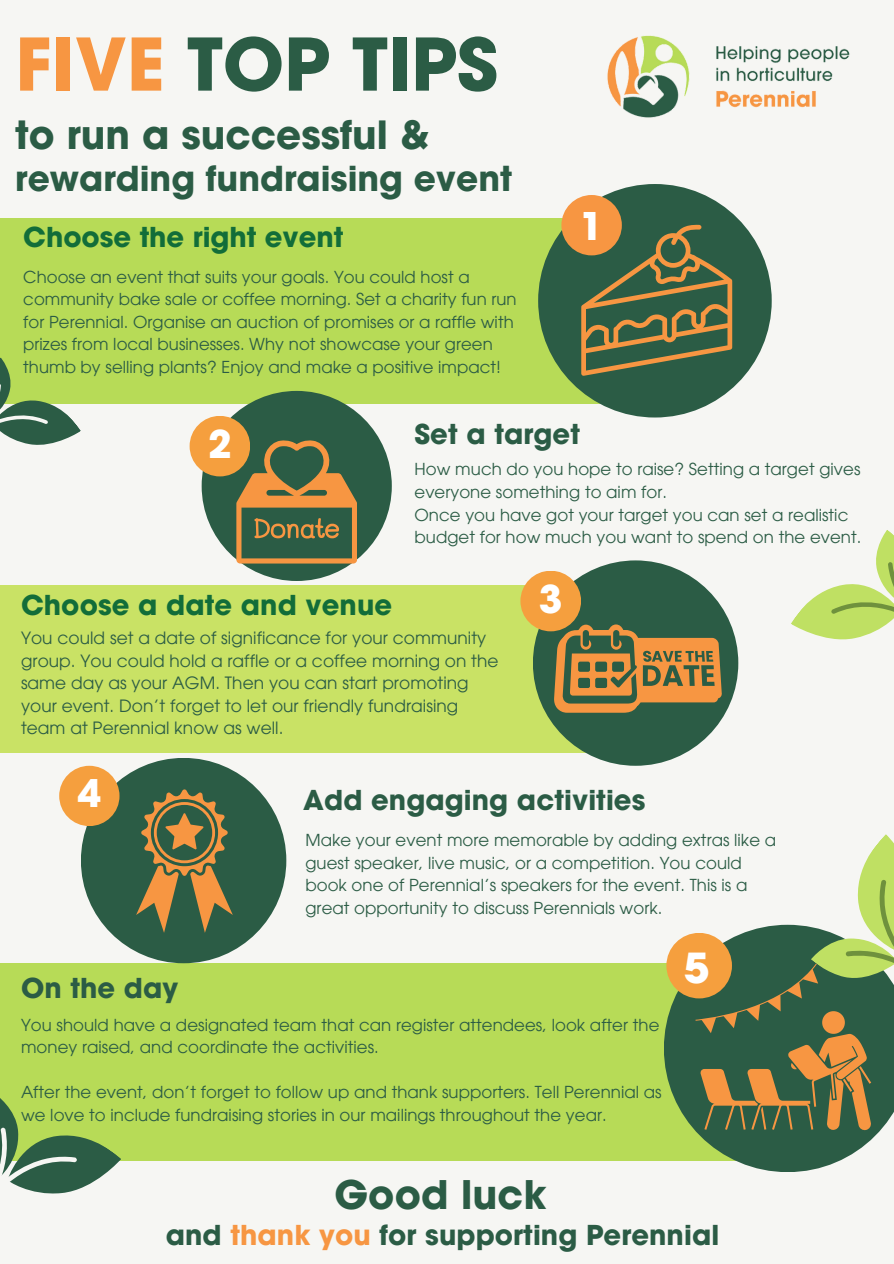
<style>
.page{position:relative;width:894px;height:1264px;background:#fff}
.page>*{position:absolute;margin:0;border:0;box-sizing:border-box;transform-origin:0 0}
.t1{font:700 71.85px "ITC Avant Garde Pro";color:#2b5c45}
.t2{font:700 41.4px "ITC Avant Garde Pro";color:#fff}
.t3{font:700 39.3px "ITC Avant Garde Pro";letter-spacing:.005em;color:#2b5c45}
.t4{font:700 38.85px "ITC Avant Garde Pro";color:#2b5c45}
.t5{font:700 38.25px "ITC Avant Garde Pro";color:#fff}
.t6{font:700 38.1px "ITC Avant Garde Pro";color:#fff}
.t7{font:700 34.35px "ITC Avant Garde Pro";color:#2b5c45}
.t8{font:700 27.45px "ITC Avant Garde Pro";letter-spacing:.005em;color:#2b5c45}
.t9{font:700 27.45px "ITC Avant Garde Pro";color:#126d39}
.t10{font:16.95px/22.5px "ITC Avant Garde Pro";letter-spacing:.005em;color:#2b5c45}
.t11{font:16.5px/22.5px "ITC Avant Garde Pro";letter-spacing:.005em;color:#2b5c45}
.s1{color:#f79642}
</style>
<div class="page">
<div style="left:0;top:0;width:893px;height:1263px;background:#f6f6f3"></div>
<div style="left:0;top:963px;width:818px;height:197px;background:#b7db57"></div>
<svg style="left:663px;top:983px;width:218px;height:189px;fill:#2b5c45"></svg>
<div style="left:0;top:218px;width:621px;height:185px;background:#b7db57"></div>
<div style="left:0;top:585px;width:602px;height:168px;background:#c9e265"></div>
<div style="left:532px;top:560px;width:206px;height:205px;background:#2b5c45;border-radius:50%"></div>
<div style="left:81px;top:758px;width:205px;height:205px;background:#2b5c45;border-radius:50%"></div>
<div style="left:538px;top:184px;width:233px;height:233px;background:#2b5c45;border-radius:50%"></div>
<svg style="left:791px;top:530px;width:102px;height:110px"></svg>
<svg style="left:0;top:357px;width:81px;height:88px"></svg>
<svg style="left:0;top:1098px;width:122px;height:96px"></svg>
<div style="left:201px;top:391px;width:190px;height:190px;background:#2b5c45;border-radius:50%"></div>
<div style="left:189px;top:416px;width:61px;height:60px;background:#f59f3e;border-radius:50%"></div>
<svg style="left:236px;top:439px;width:121px;height:124px"></svg>
<svg style="left:553px;top:624px;width:169px;height:88px"></svg>
<svg style="left:136px;top:789px;width:97px;height:143px"></svg>
<svg style="left:695px;top:834px;width:198px;height:296px"></svg>
<img style="left:607px;top:35px;width:243px;height:83px">
<svg style="left:581px;top:225px;width:151px;height:150px"></svg>
<div style="left:561px;top:195px;width:60px;height:60px;background:#f79642;border-radius:50%"></div>
<div style="left:520px;top:570px;width:61px;height:61px;background:#f59f3e;border-radius:50%"></div>
<div style="left:59px;top:765px;width:60px;height:61px;background:#f59f3e;border-radius:50%"></div>
<div style="left:666px;top:932px;width:65px;height:66px;background:#f59f3e;border-radius:50%"></div>
<h1 class="t1" style="left:15px;top:37px;width:484px"><span class="s1">FIVE</span> TOP TIPS</h1>
<h3 class="t4" style="left:15px;top:120px;width:415px">to run a successful &amp;</h3>
<h3 class="t7" style="left:15px;top:165px;width:498px">rewarding fundraising event</h3>
<p class="t9" style="left:23px;top:227px;width:321px">Choose the right event</p>
<p class="t11" style="left:23px;top:268px;width:495px">Choose an event that suits your goals. You could host a community bake sale or coffee morning. Set a charity fun run for Perennial. Organise an auction of promises or a raffle with prizes from local businesses. Why not showcase your green thumb by selling plants? Enjoy and make a positive impact!</p>
<h2 class="t6" style="left:579px;top:212px;width:25px">1</h2>
<p class="t5" style="left:208px;top:429px;width:25px">2</p>
<p class="t9" style="left:21px;top:594px;width:372px">Choose a date and venue</p>
<p class="t8" style="left:414px;top:424px;width:167px">Set a target</p>
<h2 class="t11" style="left:414px;top:460px;width:447px">How much do you hope to raise? Setting a target gives everyone something to aim for.</h2>
<p class="t11" style="left:414px;top:505px;width:448px">Once you have got your target you can set a realistic budget for how much you want to spend on the event.</p>
<p class="t5" style="left:538px;top:584px;width:25px">3</p>
<p class="t10" style="left:21px;top:629px;width:479px">You could set a date of significance for your community group. You could hold a raffle or a coffee morning on the same day as your AGM. Then you can start promoting your event. Don’t forget to let our friendly fundraising team at Perennial know as well.</p>
<p class="t6" style="left:78px;top:779px;width:25px">4</p>
<h2 class="t8" style="left:21px;top:977px;width:159px">On the day</h2>
<p class="t8" style="left:303px;top:790px;width:343px">Add engaging activities</p>
<p class="t11" style="left:305px;top:831px;width:472px">Make your event more memorable by adding extras like a guest speaker, live music, or a competition. You could book one of Perennial’s speakers for the event. This is a great opportunity to discuss Perennials work.</p>
<p class="t2" style="left:683px;top:952px;width:27px">5</p>
<p class="t11" style="left:21px;top:1015px;width:639px">You should have a designated team that can register attendees, look after the money raised, and coordinate the activities.</p>
<p class="t11" style="left:21px;top:1082px;width:642px">After the event, don’t forget to follow up and thank supporters. Tell Perennial as we love to include fundraising stories in our mailings throughout the year.</p>
<h2 class="t3" style="left:334px;top:1179px;width:214px">Good luck</h2>
<h2 class="t8" style="left:166px;top:1224px;width:554px">and <span class="s1">thank you</span> for supporting Perennial</h2>
</div>
